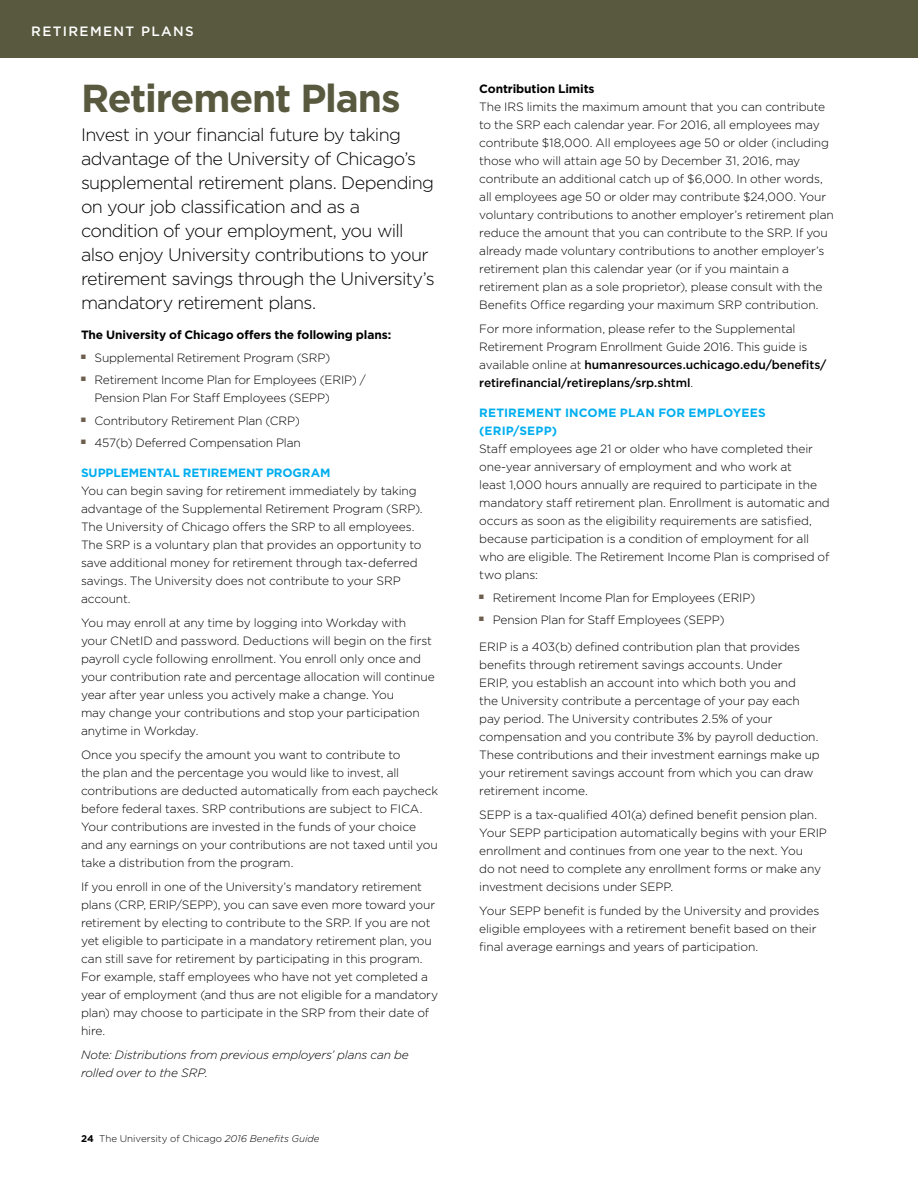
<style>
.page{position:relative;width:918px;height:1188px;background:#fff}
.page>*{position:absolute;margin:0;border:0;box-sizing:border-box;transform-origin:0 0}
.t1{font:700 39px "Gotham";letter-spacing:-.03em;color:#58593e}
.t2{font:300 18px/24px "Gotham";letter-spacing:-.035em;color:#000}
.t3{font:500 13.5px "Gotham";letter-spacing:.1em;color:#fff}
.t4{font:300 12px/18px "Gotham";letter-spacing:-.01em;color:#000}
.t5{font:700 12px/18px "Gotham";color:#00aeef}
.t6{font:italic 300 12px/18px "Gotham";letter-spacing:-.015em;color:#000}
.t7{font:700 12px "Gotham";letter-spacing:-.01em;color:#000}
.t8{font:300 9.75px "Gotham";color:#000}
.s1{font-weight:700}
.s2{font-style:italic}
.s3{font-weight:500}
</style>
<div class="page">
<div style="left:0;top:0;width:918px;height:57px;background:#58593e"></div>
<p class="t3" style="left:31px;top:22px;width:164px">RETIREMENT PLANS</p>
<h1 class="t1" style="left:81px;top:73px;width:321px">Retirement Plans</h1>
<p class="t2" style="left:81px;top:122px;width:355px">Invest in your financial future by taking advantage of the University of Chicago’s supplemental retirement plans. Depending on your job classification and as a condition of your employment, you will also enjoy University contributions to your retirement savings through the University’s mandatory retirement plans.</p>
<p class="t4" style="left:81px;top:323px;width:312px;line-height:22.5px"><span class="s1">The University of Chicago offers the following plans:<br></span><sup>N</sup> Supplemental Retirement Program (SRP)<br><sup>N</sup> Retirement Income Plan for Employees (ERIP) /</p>
<p class="t4" style="left:81px;top:386px;width:250px;line-height:22.5px;text-indent:14px">Pension Plan For Staff Employees (SEPP)<br><sup>N</sup> Contributory Retirement Plan (CRP)<br><sup>N</sup> 457(b) Deferred Compensation Plan</p>
<p class="t5" style="left:81px;top:464px;width:251px">SUPPLEMENTAL RETIREMENT PROGRAM</p>
<p class="t4" style="left:81px;top:481px;width:343px">You can begin saving for retirement immediately by taking advantage of the Supplemental Retirement Program (SRP).<br>The University of Chicago offers the SRP to all employees.<br>The SRP is a voluntary plan that provides an opportunity to save additional money for retirement through tax-deferred savings. The University does not contribute to your SRP account.</p>
<p class="t4" style="left:81px;top:613px;width:355px">You may enroll at any time by logging into Workday with your CNetID and password. Deductions will begin on the first payroll cycle following enrollment. You enroll only once and your contribution rate and percentage allocation will continue year after year unless you actively make a change. You<br>may change your contributions and stop your participation anytime in Workday.</p>
<p class="t4" style="left:81px;top:745px;width:359px">Once you specify the amount you want to contribute to<br>the plan and the percentage you would like to invest, all contributions are deducted automatically from each paycheck before federal taxes. SRP contributions are subject to FICA.<br>Your contributions are invested in the funds of your choice and any earnings on your contributions are not taxed until you take a distribution from the program.</p>
<p class="t4" style="left:81px;top:877px;width:359px">If you enroll in one of the University’s mandatory retirement plans (CRP, ERIP/SEPP), you can save even more toward your retirement by electing to contribute to the SRP. If you are not yet eligible to participate in a mandatory retirement plan, you can still save for retirement by participating in this program.<br>For example, staff employees who have not yet completed a year of employment (and thus are not eligible for a mandatory plan) may choose to participate in the SRP from their date of hire.</p>
<p class="t6" style="left:81px;top:1045px;width:329px">Note: Distributions from previous employers’ plans can be rolled over to the SRP.</p>
<p class="t8" style="left:81px;top:1132px;width:240px"><span class="s1">24</span> The University of Chicago <span class="s2">2016 Benefits Guide</span></p>
<p class="t7" style="left:479px;top:81px;width:117px">Contribution Limits</p>
<p class="t4" style="left:479px;top:97px;width:356px">The IRS limits the maximum amount that you can contribute to the SRP each calendar year. For 2016, all employees may contribute $18,000. All employees age 50 or older (including those who will attain age 50 by December 31, 2016, may contribute an additional catch up of $6,000. In other words, all employees age 50 or older may contribute $24,000. Your voluntary contributions to another employer’s retirement plan reduce the amount that you can contribute to the SRP. If you already made voluntary contributions to another employer’s retirement plan this calendar year (or if you maintain a retirement plan as a sole proprietor), please consult with the Benefits Office regarding your maximum SRP contribution.</p>
<p class="t4" style="left:479px;top:319px;width:349px">For more information, please refer to the Supplemental Retirement Program Enrollment Guide 2016. This guide is available online at <span class="s3">humanresources.uchicago.edu/benefits/ retirefinancial/retireplans/srp.shtml</span>.</p>
<p class="t5" style="left:479px;top:404px;width:288px">RETIREMENT INCOME PLAN FOR EMPLOYEES (ERIP/SEPP)</p>
<p class="t4" style="left:479px;top:439px;width:352px">Staff employees age 21 or older who have completed their one-year anniversary of employment and who work at<br>least 1,000 hours annually are required to participate in the mandatory staff retirement plan. Enrollment is automatic and occurs as soon as the eligibility requirements are satisfied, because participation is a condition of employment for all who are eligible. The Retirement Income Plan is comprised of two plans:</p>
<p class="t4" style="left:479px;top:586px;width:278px;line-height:22.5px"><sup>N</sup> Retirement Income Plan for Employees (ERIP)<br><sup>N</sup> Pension Plan for Staff Employees (SEPP)</p>
<p class="t4" style="left:479px;top:637px;width:342px">ERIP is a 403(b) defined contribution plan that provides benefits through retirement savings accounts. Under<br>ERIP, you establish an account into which both you and<br>the University contribute a percentage of your pay each pay period. The University contributes 2.5% of your compensation and you contribute 3% by payroll deduction.<br>These contributions and their investment earnings make up your retirement savings account from which you can draw retirement income.</p>
<p class="t4" style="left:479px;top:805px;width:349px">SEPP is a tax-qualified 401(a) defined benefit pension plan.<br>Your SEPP participation automatically begins with your ERIP enrollment and continues from one year to the next. You<br>do not need to complete any enrollment forms or make any investment decisions under SEPP.</p>
<p class="t4" style="left:479px;top:901px;width:342px">Your SEPP benefit is funded by the University and provides eligible employees with a retirement benefit based on their final average earnings and years of participation.</p>
</div>
